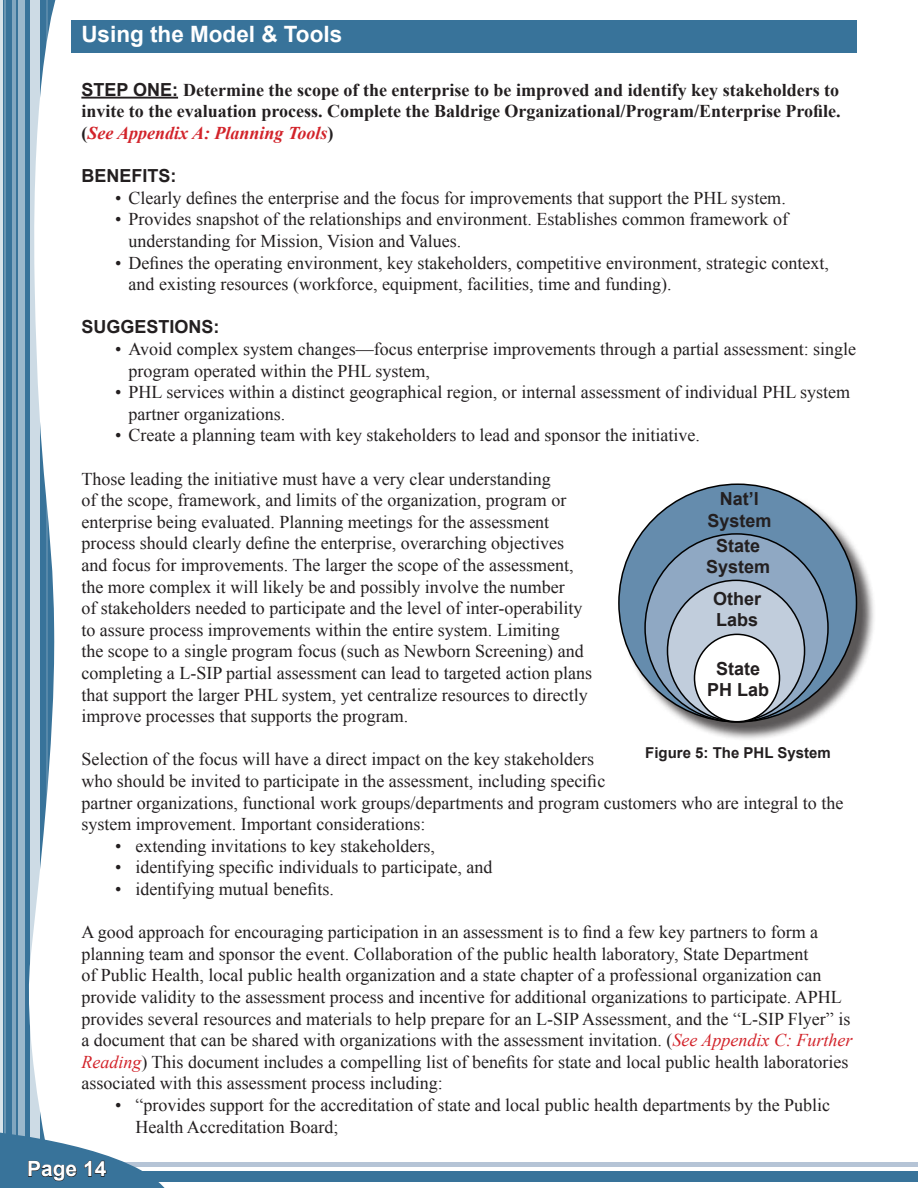
<style>
.page{position:relative;width:918px;height:1188px;background:#fff}
.page>*{position:absolute;margin:0;border:0;box-sizing:border-box;transform-origin:0 0}
.t1{font:700 22.5px "Arial";color:#fff}
.t2{font:700 21px "Arial";color:#fff}
.t3{font:18px/21.6px "Times New Roman";color:#231f20}
.t4{font:700 18px/21.6px "Times New Roman";color:#231f20;text-align:justify}
.t5{font:700 18px/21.6px "Arial";color:#231f20;text-align:center}
.t6{font:700 15px "Arial";color:#231f20}
.s1{font-family:"Arial"}
.s2{font-style:italic;color:#d2232a}
</style>
<div class="page">
<div style="left:0;top:1171px;width:918px;height:11px;background:#38739a"></div>
<hr style="left:0;top:1162px;width:918px;height:4px;background:#b5c4d6">
<svg style="left:2px;top:0;width:54px;height:1132px;fill:#38739a"></svg>
<hr style="left:12px;top:0;width:4px;height:1188px;background:#81a6bf">
<div style="left:18px;top:0;width:6px;height:1188px;background:#9bb8cc"></div>
<hr style="left:46px;top:0;width:1px;height:1188px;background:#fff">
<svg style="left:30px;top:0;width:9px;height:1132px;fill:#cddbe5"></svg>
<hr style="left:5px;top:0;width:1px;height:1188px;background:#fff">
<svg style="left:0;top:1132px;width:170px;height:56px"></svg>
<hr style="left:81px;top:97px;width:97px;height:2px;background:#231f20">
<div style="left:71px;top:20px;width:786px;height:32px;background:#38739a"></div>
<div style="left:620px;top:486px;width:256px;height:255px;background:#231f20;opacity:.75"></div>
<div style="left:619px;top:484px;width:237px;height:238px;background:#658cad;border-radius:50%"></div>
<div style="left:645px;top:534px;width:183px;height:188px;background:#8fa8c3;border-radius:50%"></div>
<div style="left:667px;top:580px;width:138px;height:141px;background:#c1cddc;border-radius:50%"></div>
<div style="left:695px;top:634px;width:85px;height:88px;background:#fff;border-radius:50%"></div>
<div style="left:694px;top:634px;width:86px;height:88px;border:2px solid #000;border-radius:50%"></div>
<p class="t1" style="left:81px;top:19px;width:262px">Using the Model &amp; Tools</p>
<p class="t4" style="left:81px;top:78px;width:761px"><span class="s1">STEP ONE:</span> Determine the scope of the enterprise to be improved and identify key stakeholders to invite to the evaluation process. Complete the Baldrige Organizational/Program/Enterprise Profile. (<span class="s2">See Appendix A: Planning Tools</span>)</p>
<p class="t5" style="left:81px;top:166px;width:97px">BENEFITS:</p>
<p class="t3" style="left:115px;top:187px;width:672px">• Clearly defines the enterprise and the focus for improvements that support the PHL system.</p>
<p class="t3" style="left:129px;top:208px;width:661px;text-indent:-14px">• Provides snapshot of the relationships and environment. Establishes common framework of understanding for Mission, Vision and Values.</p>
<p class="t3" style="left:129px;top:251px;width:702px;text-indent:-14px">• Defines the operating environment, key stakeholders, competitive environment, strategic context, and existing resources (workforce, equipment, facilities, time and funding).</p>
<p class="t5" style="left:81px;top:317px;width:140px">SUGGESTIONS:</p>
<p class="t3" style="left:129px;top:338px;width:729px;text-indent:-14px">• Avoid complex system changes—focus enterprise improvements through a partial assessment: single program operated within the PHL system,</p>
<p class="t3" style="left:129px;top:381px;width:723px;text-indent:-14px">• PHL services within a distinct geographical region, or internal assessment of individual PHL system partner organizations.</p>
<p class="t3" style="left:115px;top:424px;width:586px">• Create a planning team with key stakeholders to lead and sponsor the initiative.</p>
<p class="t3" style="left:81px;top:467px;width:512px">Those leading the initiative must have a very clear understanding<br>of the scope, framework, and limits of the organization, program or enterprise being evaluated. Planning meetings for the assessment process should clearly define the enterprise, overarching objectives and focus for improvements. The larger the scope of the assessment, the more complex it will likely be and possibly involve the number<br>of stakeholders needed to participate and the level of inter-operability to assure process improvements within the entire system. Limiting<br>the scope to a single program focus (such as Newborn Screening) and completing a L-SIP partial assessment can lead to targeted action plans that support the larger PHL system, yet centralize resources to directly improve processes that supports the program.</p>
<p class="t3" style="left:81px;top:748px;width:764px">Selection of the focus will have a direct impact on the key stakeholders<br>who should be invited to participate in the assessment, including specific<br>partner organizations, functional work groups/departments and program customers who are integral to the system improvement. Important considerations:</p>
<p class="t3" style="left:115px;top:835px;width:321px">• extending invitations to key stakeholders,</p>
<p class="t3" style="left:115px;top:856px;width:379px">• identifying specific individuals to participate, and</p>
<p class="t3" style="left:115px;top:878px;width:220px">• identifying mutual benefits.</p>
<p class="t3" style="left:81px;top:921px;width:773px">A good approach for encouraging participation in an assessment is to find a few key partners to form a planning team and sponsor the event. Collaboration of the public health laboratory, State Department<br>of Public Health, local public health organization and a state chapter of a professional organization can provide validity to the assessment process and incentive for additional organizations to participate. APHL provides several resources and materials to help prepare for an L-SIP Assessment, and the “L-SIP Flyer” is a document that can be shared with organizations with the assessment invitation. (<span class="s2">See Appendix C: Further Reading</span>) This document includes a compelling list of benefits for state and local public health laboratories associated with this assessment process including:</p>
<p class="t3" style="left:135px;top:1094px;width:696px;text-indent:-20px">• “provides support for the accreditation of state and local public health departments by the Public<br>Health Accreditation Board;</p>
<p class="t5" style="left:707px;top:489px;width:66px">Nat’l<br>System</p>
<p class="t5" style="left:706px;top:535px;width:66px">State<br>System</p>
<p class="t5" style="left:713px;top:588px;width:50px;text-align:left">Other<br>Labs</p>
<p class="t5" style="left:707px;top:658px;width:64px">State<br>PH Lab</p>
<p class="t6" style="left:645px;top:743px;width:187px">Figure 5: The PHL System</p>
<p class="t2" style="left:27px;top:1155px;width:81px">Page 14</p>
</div>
